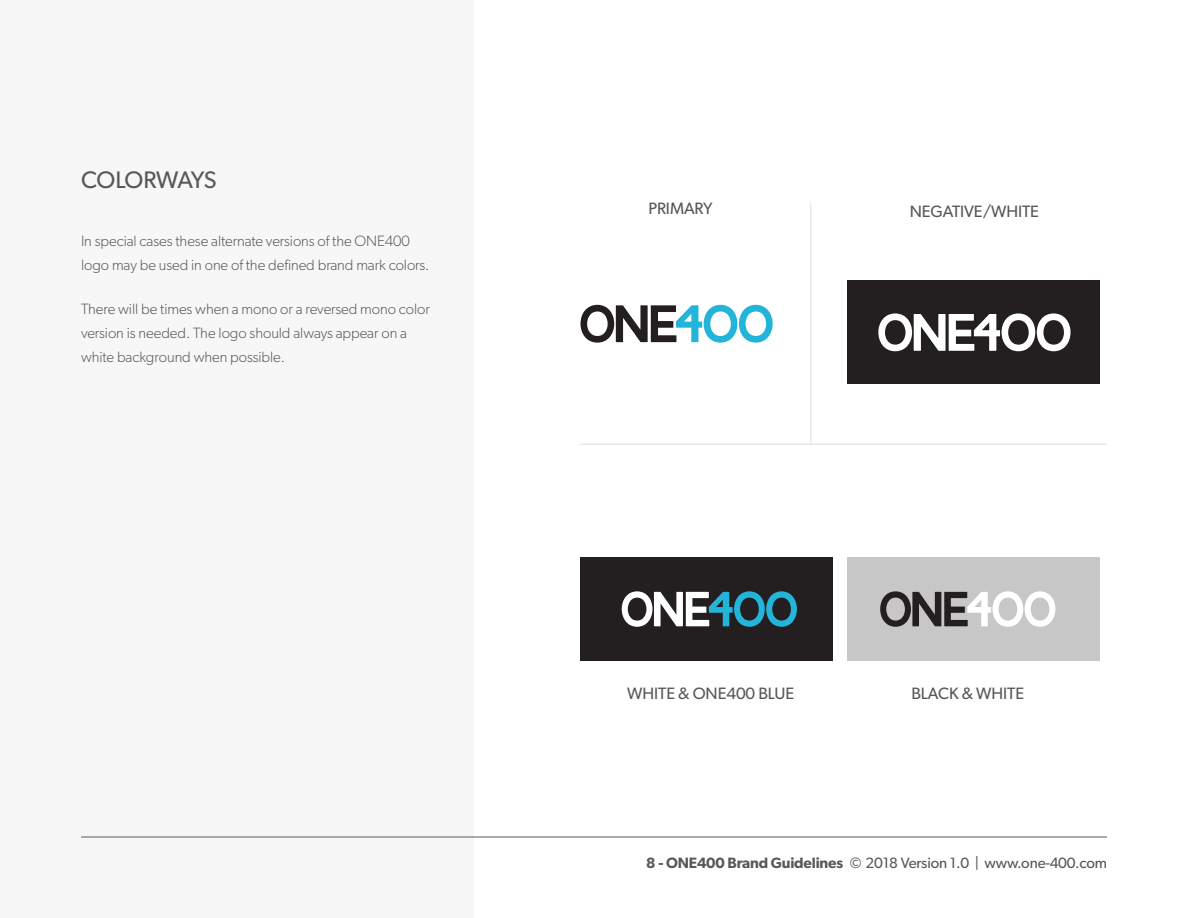
<style>
.page{position:relative;width:1188px;height:918px;background:#fff}
.page>*{position:absolute;margin:0;border:0;box-sizing:border-box;transform-origin:0 0}
.t1{font:24px "Gibson";letter-spacing:-.025em;color:#57585a}
.t2{font:16.5px "Gibson";letter-spacing:-.005em;color:#57585a}
.t3{font:300 15px/24px "Gibson";letter-spacing:-.005em;color:#57585a}
.t4{font:15px "Gibson";letter-spacing:-.01em;color:#57585a}
.s1{font-weight:600}
</style>
<div class="page">
<div style="left:0;top:1px;width:474px;height:917px;background:#f7f7f8"></div>
<hr style="left:81px;top:837px;width:1026px;height:1px;background:#57585a">
<hr style="left:811px;top:203px;width:1px;height:241px;background:#dcdddf">
<hr style="left:580px;top:444px;width:527px;height:1px;background:#dcdddf">
<div style="left:848px;top:281px;width:252px;height:103px;background:#231f20"></div>
<div style="left:580px;top:558px;width:253px;height:103px;background:#231f20"></div>
<div style="left:848px;top:558px;width:252px;height:103px;background:#c8c7c7"></div>
<svg style="left:580px;top:305px;width:193px;height:38px"></svg>
<svg style="left:878px;top:313px;width:193px;height:38px"></svg>
<svg style="left:622px;top:591px;width:175px;height:36px"></svg>
<svg style="left:880px;top:591px;width:175px;height:36px"></svg>
<p class="t1" style="left:81px;top:166px;width:137px">COLORWAYS</p>
<p class="t3" style="left:81px;top:229px;width:350px">In special cases these alternate versions of the ONE400 logo may be used in one of the defined brand mark colors.</p>
<p class="t3" style="left:81px;top:297px;width:350px">There will be times when a mono or a reversed mono color version is needed. The logo should always appear on a white background when possible.</p>
<p class="t2" style="left:648px;top:198px;width:66px">PRIMARY</p>
<p class="t2" style="left:910px;top:201px;width:131px">NEGATIVE/WHITE</p>
<p class="t2" style="left:627px;top:683px;width:169px">WHITE &amp; ONE400 BLUE</p>
<p class="t2" style="left:911px;top:683px;width:114px">BLACK &amp; WHITE</p>
<p class="t4" style="left:646px;top:854px;width:462px"><span class="s1">8 - ONE400 Brand Guidelines</span> © 2018 Version 1.0 | www.one-400.com</p>
</div>
